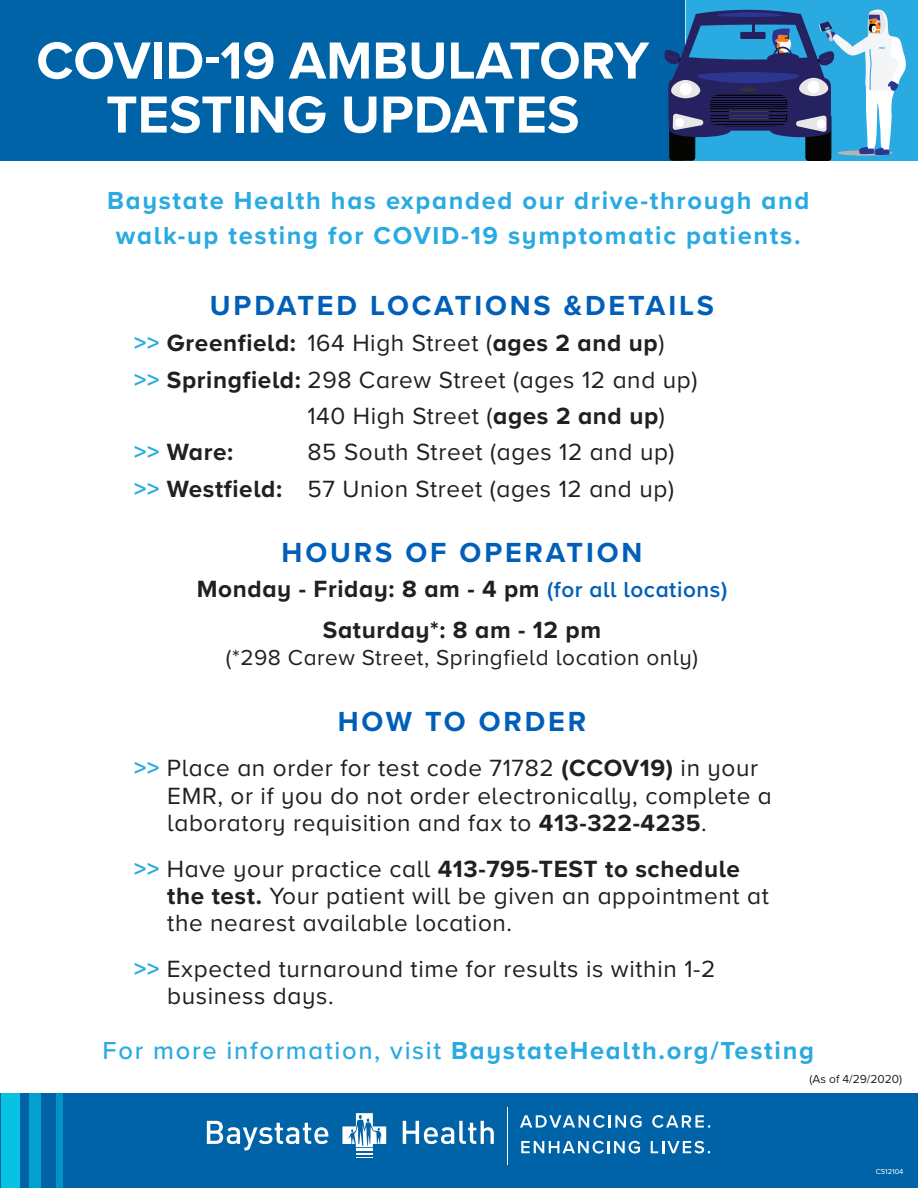
<style>
.page{position:relative;width:918px;height:1188px;background:#fff}
.page>*{position:absolute;margin:0;border:0;box-sizing:border-box;transform-origin:0 0}
.t1{font:700 54px/54px "Proxima Nova A";color:#fff;text-align:center}
.t2{font:700 28.65px "Proxima Nova A";letter-spacing:.1em;color:#005fb9}
.t3{font:700 25.5px/34.5px "Proxima Nova A";letter-spacing:.065em;color:#29aae1;text-align:center}
.t4{font:24.3px/27.2px "Proxima Nova A";letter-spacing:.025em;color:#231f20}
.t5{font:700 24.3px/41.2px "Proxima Nova A";letter-spacing:.025em;color:#231f20;text-align:center}
.t6{font:22.5px "Proxima Nova A";letter-spacing:.025em;color:#231f20}
.t7{font:12px "Proxima Nova A";color:#231f20}
.t8{font:7.5px "Proxima Nova A";color:#fff}
.s1{color:#29aae1}
.s2{font-weight:400}
.s3{font-weight:700;color:#29aae1}
.s4{font-weight:700}
.s5{font-weight:600;font-size:22.5px;color:#005fb9}
.s6{font-weight:500}
</style>
<div class="page">
<div style="left:0;top:1093px;width:918px;height:95px;background:#0163a7"></div>
<div style="left:0;top:0;width:918px;height:160px;background:#0163a7"></div>
<svg style="left:30px;top:1093px;width:11px;height:95px"></svg>
<svg style="left:56px;top:1093px;width:6px;height:95px"></svg>
<div style="left:1px;top:1093px;width:19px;height:95px;background:#07c2e1"></div>
<svg style="left:520px;top:1115px;width:122px;height:13px"></svg>
<svg style="left:652px;top:1115px;width:58px;height:13px"></svg>
<svg style="left:521px;top:1141px;width:119px;height:13px"></svg>
<svg style="left:651px;top:1141px;width:59px;height:12px"></svg>
<hr style="left:507px;top:1108px;width:1px;height:57px;background:#fff">
<svg style="left:207px;top:1121px;width:121px;height:29px"></svg>
<svg style="left:403px;top:1121px;width:91px;height:23px"></svg>
<svg style="left:342px;top:1113px;width:44px;height:34px"></svg>
<hr style="left:356px;top:1148px;width:17px;height:3px;background:#fff">
<svg style="left:356px;top:1153px;width:17px;height:5px"></svg>
<hr style="left:685px;top:0;width:2px;height:178px;background:#fff">
<div style="left:686px;top:0;width:232px;height:160px;background:#29aae1"></div>
<svg style="left:837px;top:150px;width:56px;height:6px"></svg>
<div style="left:670px;top:114px;width:25px;height:46px;background:#050504;border-radius:3px"></div>
<div style="left:670px;top:114px;width:25px;height:46px;border:1px solid #050504;border-radius:3px"></div>
<div style="left:806px;top:114px;width:25px;height:46px;background:#050504;border-radius:3px"></div>
<div style="left:806px;top:114px;width:25px;height:47px;border:1px solid #050504;border-radius:3px"></div>
<svg style="left:664px;top:9px;width:242px;height:146px"></svg>
<div style="left:739px;top:87px;width:18px;height:5px;background:#323333;border-radius:50%"></div>
<h1 class="t1" style="left:36px;top:32px;width:614px">COVID-19 AMBULATORY<br>TESTING UPDATES</h1>
<p class="t3" style="left:107px;top:183px;width:704px">Baystate Health has expanded our drive-through and walk-up testing for COVID-19 symptomatic patients.</p>
<p class="t2" style="left:210px;top:284px;width:506px">UPDATED LOCATIONS &amp;DETAILS</p>
<p class="t5" style="left:134px;top:322px;width:532px"><span class="s1">&gt;&gt;</span> Greenfield: <span class="s2">164 High Street (</span>ages 2 and up<span class="s2">)</span></p>
<p class="t4" style="left:134px;top:365px;width:565px"><span class="s3">&gt;&gt;</span> <span class="s4">Springfield:</span> 298 Carew Street (ages 12 and up)</p>
<p class="t4" style="left:307px;top:401px;width:359px">140 High Street (<span class="s4">ages 2 and up</span>)</p>
<p class="t5" style="left:134px;top:431px;width:100px"><span class="s1">&gt;&gt;</span> Ware:</p>
<p class="t4" style="left:134px;top:433px;width:542px;line-height:36.5px;text-align:right">85 South Street (ages 12 and up)<br><span class="s3">&gt;&gt;</span> <span class="s4">Westfield:</span> 57 Union Street (ages 12 and up)</p>
<p class="t2" style="left:282px;top:531px;width:362px">HOURS OF OPERATION</p>
<p class="t5" style="left:197px;top:568px;width:532px">Monday - Friday: 8 am - 4 pm <span class="s5">(for all locations)<br></span>Saturday*: 8 am - 12 pm</p>
<p class="t6" style="left:226px;top:641px;width:474px">(*298 Carew Street, Springfield location only)</p>
<p class="t2" style="left:338px;top:700px;width:250px">HOW TO ORDER</p>
<p class="t4" style="left:167px;top:754px;width:606px;text-indent:-33px"><span class="s3">&gt;&gt;</span> Place an order for test code 71782 <span class="s4">(CCOV19)</span> in your<br>EMR, or if you do not order electronically, complete a laboratory requisition and fax to <span class="s4">413-322-4235</span>.</p>
<p class="t4" style="left:167px;top:854px;width:603px;text-indent:-33px"><span class="s3">&gt;&gt;</span> Have your practice call <span class="s4">413-795-TEST to schedule the test.</span> Your patient will be given an appointment at the nearest available location.</p>
<p class="t4" style="left:167px;top:954px;width:550px;text-indent:-33px"><span class="s3">&gt;&gt;</span> Expected turnaround time for results is within 1-2 business days.</p>
<p class="t3" style="left:103px;top:1032px;width:713px"><span class="s6">For more information, visit</span> BaystateHealth.org/Testing</p>
<p class="t7" style="left:810px;top:1070px;width:94px">(As of 4/29/2020)</p>
<p class="t8" style="left:876px;top:1166px;width:29px">CS12104</p>
</div>
